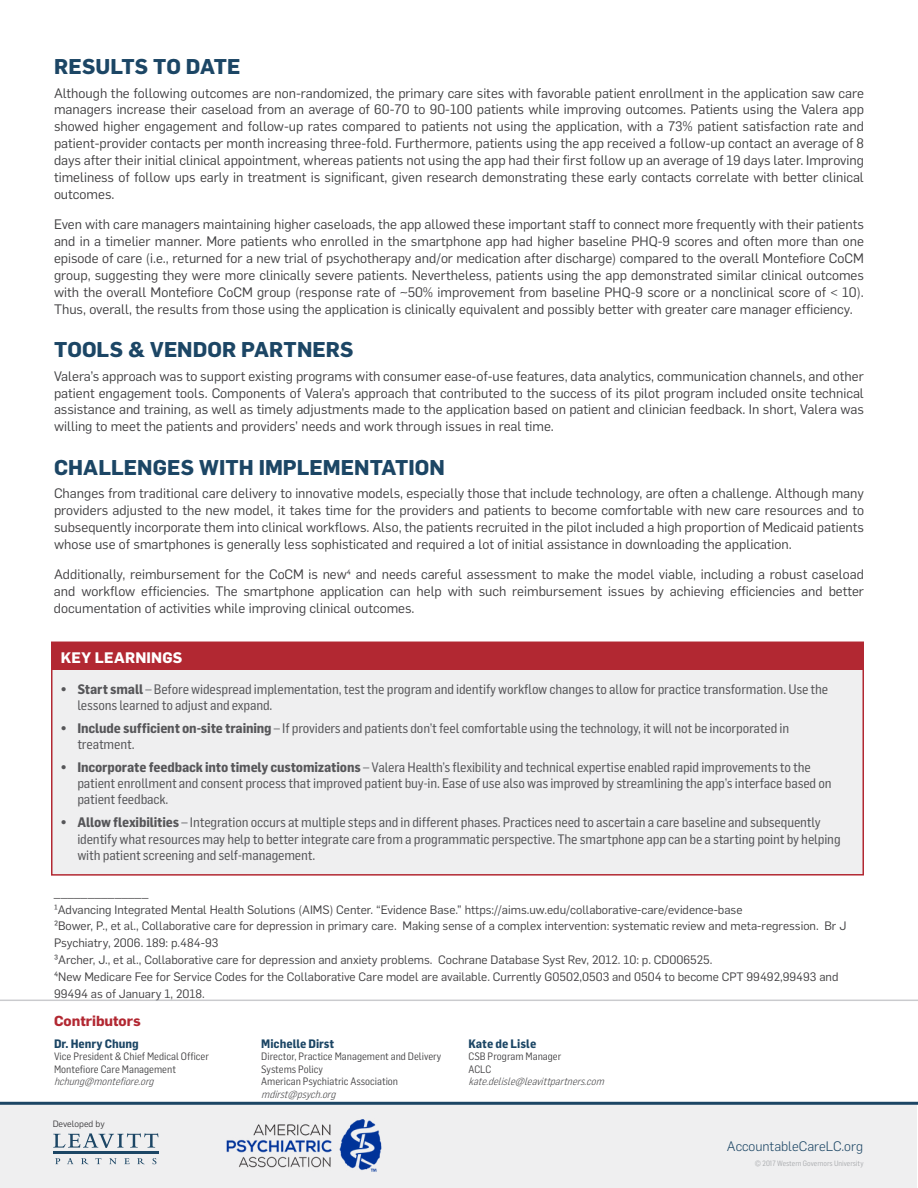
<style>
.page{position:relative;width:918px;height:1188px;background:#fff}
.page>*{position:absolute;margin:0;border:0;box-sizing:border-box;transform-origin:0 0}
.t1{font:700 21px "Flama";letter-spacing:.005em;color:#1c4665}
.t2{font:700 15px "Flama";letter-spacing:.02em;color:#fff}
.t3{font:700 14.25px "Flama";color:#b22832}
.t4{font:13.5px/16.8px "Flama";color:#414042;text-align:justify}
.t5{font:13.5px/16.2px "Flama Semicondensed Basic";letter-spacing:-.01em;color:#565659}
.t6{font:300 13.5px "Flama";color:#1c4665}
.t7{font:12px/16.8px "Flama";color:#414042}
.t8{font:700 12px "Flama Semicondensed";color:#1c4665}
.t9{font:10.5px/12.6px "Flama Semicondensed";color:#414042}
.t10{font:italic 300 10.5px "Flama Semicondensed";color:#414042}
.t11{font:9px "Flama";color:#414042}
.t12{font:7.5px "Flama Semicondensed";color:#a7a9ac}
.s1{font-size:12px}
.s2{font-family:"Flama Semicondensed";font-weight:700}
</style>
<div class="page">
<div style="left:1px;top:1104px;width:916px;height:84px;background:#efeff0"></div>
<hr style="left:0;top:1102px;width:918px;height:3px;background:#1c4665">
<div style="left:52px;top:642px;width:811px;height:233px;background:#efeff0"></div>
<div style="left:52px;top:642px;width:811px;height:28px;background:#b22832"></div>
<hr style="left:0;top:1000px;width:918px;height:1px;background:#95989d">
<svg style="left:53px;top:1133px;width:105px;height:15px"></svg>
<svg style="left:55px;top:1158px;width:5px;height:6px"></svg>
<svg style="left:67px;top:1158px;width:6px;height:6px"></svg>
<svg style="left:81px;top:1158px;width:8px;height:6px"></svg>
<svg style="left:95px;top:1158px;width:6px;height:6px"></svg>
<svg style="left:109px;top:1158px;width:8px;height:6px"></svg>
<svg style="left:124px;top:1158px;width:6px;height:6px"></svg>
<svg style="left:137px;top:1158px;width:8px;height:6px"></svg>
<svg style="left:152px;top:1158px;width:4px;height:6px"></svg>
<hr style="left:53px;top:1151px;width:105px;height:2px;background:#1c4665">
<img style="left:226px;top:1119px;width:156px;height:53px">
<h1 class="t1" style="left:54px;top:51px;width:188px">RESULTS TO DATE</h1>
<p class="t4" style="left:54px;top:84px;width:812px">Although the following outcomes are non-randomized, the primary care sites with favorable patient enrollment in the application saw care managers increase their caseload from an average of 60-70 to 90-100 patients while improving outcomes. Patients using the Valera app showed higher engagement and follow-up rates compared to patients not using the application, with a 73% patient satisfaction rate and patient-provider contacts per month increasing three-fold. Furthermore, patients using the app received a follow-up contact an average of 8 days after their initial clinical appointment, whereas patients not using the app had their first follow up an average of 19 days later. Improving timeliness of follow ups early in treatment is significant, given research demonstrating these early contacts correlate with better clinical outcomes.</p>
<p class="t4" style="left:54px;top:215px;width:812px">Even with care managers maintaining higher caseloads, the app allowed these important staff to connect more frequently with their patients and in a timelier manner. More patients who enrolled in the smartphone app had higher baseline PHQ-9 scores and often more than one episode of care (i.e., returned for a new trial of psychotherapy and/or medication after discharge) compared to the overall Montefiore CoCM group, suggesting they were more clinically severe patients. Nevertheless, patients using the app demonstrated similar clinical outcomes with the overall Montefiore CoCM group (response rate of ~50% improvement from baseline PHQ-9 score or a nonclinical score of &lt; 10).<br>Thus, overall, the results from those using the application is clinically equivalent and possibly better with greater care manager efficiency.</p>
<h1 class="t1" style="left:54px;top:334px;width:301px">TOOLS &amp; VENDOR PARTNERS</h1>
<p class="t4" style="left:54px;top:367px;width:811px">Valera’s approach was to support existing programs with consumer ease-of-use features, data analytics, communication channels, and other patient engagement tools. Components of Valera’s approach that contributed to the success of its pilot program included onsite technical assistance and training, as well as timely adjustments made to the application based on patient and clinician feedback. In short, Valera was willing to meet the patients and providers’ needs and work through issues in real time.</p>
<h1 class="t1" style="left:54px;top:452px;width:392px">CHALLENGES WITH IMPLEMENTATION</h1>
<p class="t4" style="left:54px;top:484px;width:812px">Changes from traditional care delivery to innovative models, especially those that include technology, are often a challenge. Although many providers adjusted to the new model, it takes time for the providers and patients to become comfortable with new care resources and to subsequently incorporate them into clinical workflows. Also, the patients recruited in the pilot included a high proportion of Medicaid patients whose use of smartphones is generally less sophisticated and required a lot of initial assistance in downloading the application.</p>
<p class="t4" style="left:54px;top:565px;width:812px">Additionally, reimbursement for the CoCM is new<span class="s1">⁴</span> and needs careful assessment to make the model viable, including a robust caseload and workflow efficiencies. The smartphone application can help with such reimbursement issues by achieving efficiencies and better documentation of activities while improving clinical outcomes.</p>
<p class="t2" style="left:61px;top:647px;width:123px">KEY LEARNINGS</p>
<p class="t5" style="left:77px;top:680px;width:752px;text-indent:-16px"><span class="s2">• Start small</span> – Before widespread implementation, test the program and identify workflow changes to allow for practice transformation. Use the lessons learned to adjust and expand.</p>
<p class="t5" style="left:77px;top:719px;width:713px;text-indent:-16px"><span class="s2">• Include sufficient on-site training</span> – If providers and patients don’t feel comfortable using the technology, it will not be incorporated in treatment.</p>
<p class="t5" style="left:77px;top:759px;width:756px;text-indent:-16px"><span class="s2">• Incorporate feedback into timely customizations</span> – Valera Health’s flexibility and technical expertise enabled rapid improvements to the patient enrollment and consent process that improved patient buy-in. Ease of use also was improved by streamlining the app’s interface based on patient feedback.</p>
<p class="t5" style="left:77px;top:814px;width:765px;text-indent:-16px"><span class="s2">• Allow flexibilities</span> – Integration occurs at multiple steps and in different phases. Practices need to ascertain a care baseline and subsequently identify what resources may help to better integrate care from a programmatic perspective. The smartphone app can be a starting point by helping with patient screening and self-management.</p>
<p class="t4" style="left:54px;top:883px;width:96px">______________</p>
<p class="t7" style="left:54px;top:900px;width:794px">¹Advancing Integrated Mental Health Solutions (AIMS) Center. “Evidence Base.” https://aims.uw.edu/collaborative-care/evidence-base<br>²Bower, P., et al., Collaborative care for depression in primary care. Making sense of a complex intervention: systematic review and meta-regression. Br J Psychiatry, 2006. 189: p.484-93<br>³Archer, J., et al., Collaborative care for depression and anxiety problems. Cochrane Database Syst Rev, 2012. 10: p. CD006525.<br>⁴New Medicare Fee for Service Codes for the Collaborative Care model are available. Currently G0502,0503 and 0504 to become CPT 99492,99493 and 99494 as of January 1, 2018.</p>
<p class="t3" style="left:54px;top:1010px;width:88px">Contributors</p>
<p class="t8" style="left:54px;top:1035px;width:86px">Dr. Henry Chung</p>
<p class="t9" style="left:54px;top:1050px;width:157px">Vice President &amp; Chief Medical Officer<br>Montefiore Care Management</p>
<p class="t10" style="left:54px;top:1075px;width:104px">hchung@montefiore.org</p>
<p class="t11" style="left:53px;top:1118px;width:54px">Developed by</p>
<p class="t8" style="left:261px;top:1035px;width:75px">Michelle Dirst</p>
<p class="t9" style="left:261px;top:1050px;width:182px">Director, Practice Management and Delivery<br>Systems Policy<br>American Psychiatric Association</p>
<p class="t10" style="left:261px;top:1087px;width:79px">mdirst@psych.org</p>
<p class="t8" style="left:469px;top:1035px;width:69px">Kate de Lisle</p>
<p class="t9" style="left:469px;top:1050px;width:94px">CSB Program Manager<br>ACLC</p>
<p class="t10" style="left:469px;top:1075px;width:140px">kate.delisle@leavittpartners.com</p>
<p class="t6" style="left:727px;top:1137px;width:138px">AccountableCareLC.org</p>
<p class="t12" style="left:755px;top:1158px;width:110px">© 2017 Western Governors University</p>
</div>
